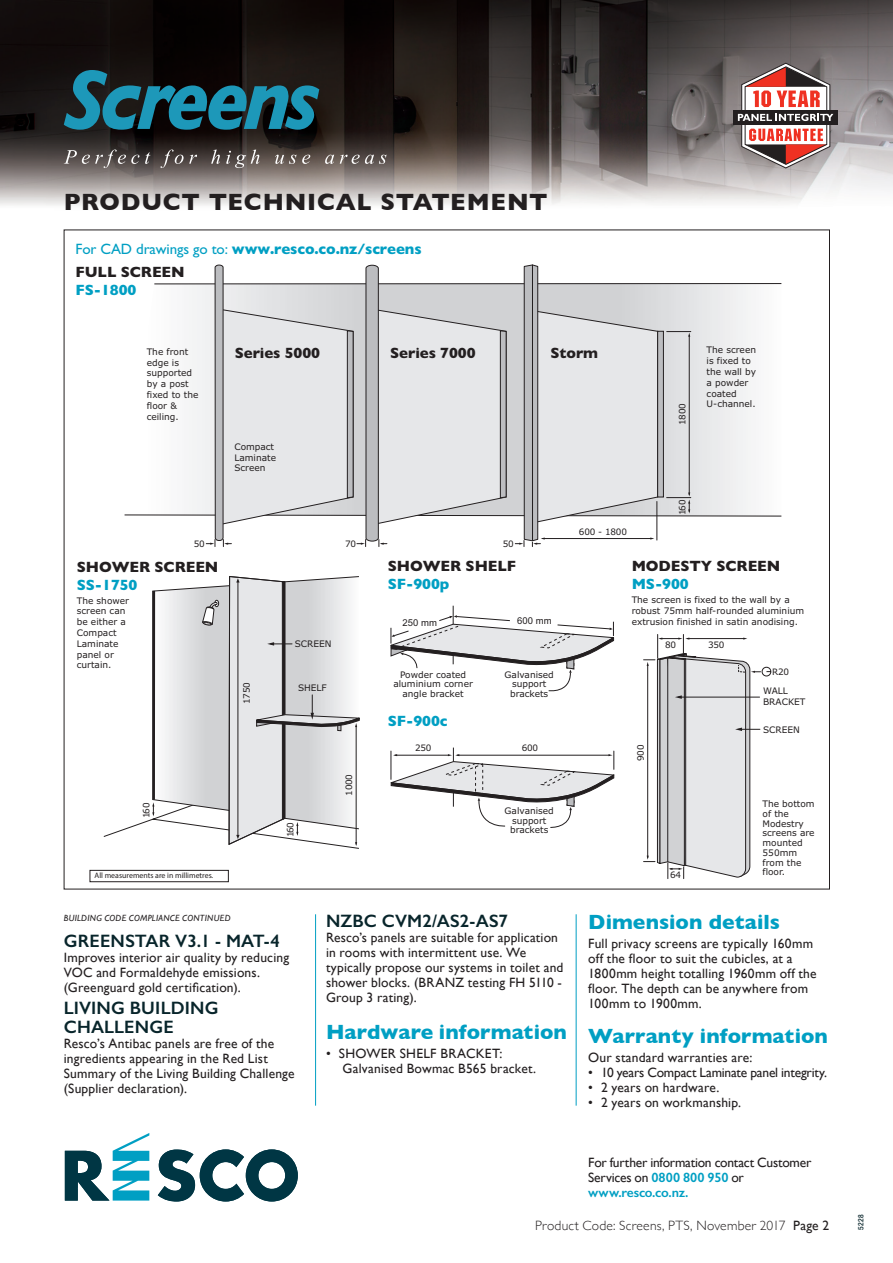
<style>
.page{position:relative;width:893px;height:1263px;background:#fff}
.page>*{position:absolute;margin:0;border:0;box-sizing:border-box;transform-origin:0 0}
.t1{font:700 24px "Gill Sans";letter-spacing:.03em;color:#231f20}
.t2{font:700 21px "Gill Sans";letter-spacing:.005em;color:#009fc3}
.t3{font:600 18px/18px "Gill Sans";letter-spacing:.005em;color:#08252b}
.t4{font:700 15px/23.1px "Gill Sans";letter-spacing:-.005em;color:#009fc3}
.t5{font:700 15px "Gill Sans";letter-spacing:-.005em;color:#231f20}
.t6{font:13.5px/15px "Gill Sans";letter-spacing:.01em;color:#231f20}
.t7{font:13.5px/15px "Gill Sans";letter-spacing:-.015em;color:#231f20}
.t8{font:300 13.5px "Gill Sans";letter-spacing:.02em;color:#231f20}
.t9{font:9.45px "Arial";color:#231f20}
.t10{font:9px/10.8px "Verdana";color:#231f20}
.t11{font:italic 9px "Gill Sans";letter-spacing:.03em;color:#231f20}
.t12{font:8.85px "Verdana";letter-spacing:-.03em;color:#231f20}
.t13{font:7.8px "Myriad Pro";color:#231f20}
.t14{font:500 condensed 7.5px "Helvetica Neue";color:#08252b}
.s1{font-weight:400}
.s2{color:#231f20}
.s3{font-weight:600;color:#009fc3}
</style>
<div class="page">
<img style="left:0;top:0;width:893px;height:206px">
<div style="left:733px;top:110px;width:105px;height:15px;background:#231f20"></div>
<svg style="left:738px;top:63px;width:95px;height:105px"></svg>
<svg style="left:64px;top:70px;width:255px;height:60px;background:#184e5d"></svg>
<svg style="left:64px;top:150px;width:75px;height:18px"></svg>
<svg style="left:145px;top:152px;width:5px;height:12px"></svg>
<svg style="left:160px;top:150px;width:37px;height:18px"></svg>
<svg style="left:211px;top:150px;width:9px;height:14px"></svg>
<svg style="left:226px;top:150px;width:34px;height:18px"></svg>
<svg style="left:275px;top:155px;width:35px;height:9px"></svg>
<svg style="left:325px;top:155px;width:9px;height:9px"></svg>
<svg style="left:340px;top:155px;width:46px;height:9px"></svg>
<svg style="left:65px;top:1133px;width:233px;height:68px"></svg>
<svg style="left:390px;top:606px;width:225px;height:86px"></svg>
<svg style="left:124px;top:283px;width:658px;height:234px"></svg>
<div style="left:658px;top:331px;width:5px;height:166px;background:#bcbdc0"></div>
<div style="left:657px;top:331px;width:7px;height:166px;border:1px solid #231f20"></div>
<hr style="left:689px;top:336px;width:1px;height:159px;background:#231f20">
<svg style="left:667px;top:331px;width:24px;height:6px"></svg>
<svg style="left:667px;top:492px;width:24px;height:21px"></svg>
<svg style="left:103px;top:576px;width:257px;height:273px"></svg>
<svg style="left:390px;top:747px;width:225px;height:81px"></svg>
<div style="left:90px;top:870px;width:139px;height:12px;border:1px solid #231f20"></div>
<svg style="left:644px;top:634px;width:127px;height:245px"></svg>
<svg style="left:206px;top:264px;width:301px;height:283px"></svg>
<svg style="left:515px;top:264px;width:143px;height:283px;background:#dbdbdd"></svg>
<hr style="left:315px;top:914px;width:1px;height:192px;background:#009fc3">
<hr style="left:576px;top:914px;width:1px;height:192px;background:#009fc3">
<h1 class="t1" style="left:64px;top:183px;width:485px">PRODUCT TECHNICAL STATEMENT</h1>
<p class="t4" style="left:76px;top:237px;width:348px"><span class="s1">For CAD drawings go to:</span> www.resco.co.nz/screens<br><span class="s2">FULL SCREEN</span></p>
<p class="t4" style="left:76px;top:278px;width:62px">FS-1800</p>
<p class="t10" style="left:147px;top:346px;width:53px">The front edge is supported by a post fixed to the floor &amp; ceiling.</p>
<p class="t5" style="left:235px;top:341px;width:87px">Series 5000</p>
<p class="t5" style="left:390px;top:341px;width:87px">Series 7000</p>
<p class="t5" style="left:551px;top:341px;width:49px">Storm</p>
<p class="t10" style="left:234px;top:441px;width:43px">Compact<br>Laminate<br>Screen</p>
<p class="t12" style="left:579px;top:526px;width:50px">600 - 1800</p>
<p class="t12" style="left:194px;top:538px;width:12px">50</p>
<p class="t12" style="left:345px;top:538px;width:12px">70</p>
<p class="t12" style="left:503px;top:538px;width:12px">50</p>
<p class="t12" style="left:676px;top:425px;width:23px;rotate:-90deg">1800</p>
<p class="t10" style="left:707px;top:345px;width:51px">The screen is fixed to the wall by a powder coated<br>U-channel.</p>
<p class="t12" style="left:676px;top:515px;width:17px;rotate:-90deg">160</p>
<p class="t5" style="left:77px;top:555px;width:143px">SHOWER SCREEN</p>
<p class="t4" style="left:77px;top:573px;width:62px">SS-1750</p>
<p class="t10" style="left:77px;top:595px;width:54px">The shower screen can be either a<br>Compact<br>Laminate panel or curtain.</p>
<p class="t12" style="left:241px;top:704px;width:23px;rotate:-90deg">1750</p>
<p class="t12" style="left:141px;top:818px;width:17px;rotate:-90deg">160</p>
<p class="t13" style="left:95px;top:871px;width:120px">All measurements are in millimetres.</p>
<p class="t10" style="left:295px;top:639px;width:38px">SCREEN</p>
<p class="t10" style="left:298px;top:682px;width:30px">SHELF</p>
<p class="t12" style="left:285px;top:837px;width:17px;rotate:-90deg">160</p>
<p class="t12" style="left:343px;top:796px;width:23px;rotate:-90deg">1000</p>
<p class="t5" style="left:388px;top:554px;width:130px">SHOWER SHELF</p>
<p class="t4" style="left:388px;top:572px;width:63px">SF-900p</p>
<p class="t9" style="left:403px;top:616px;width:36px">250 mm</p>
<p class="t9" style="left:517px;top:615px;width:36px">600 mm</p>
<p class="t10" style="left:393px;top:670px;width:81px;line-height:9.8px;text-align:center">Powder coated aluminium corner angle bracket</p>
<p class="t4" style="left:388px;top:709px;width:61px">SF-900c</p>
<p class="t10" style="left:505px;top:670px;width:51px;line-height:9.8px;text-align:center">Galvanised support brackets</p>
<p class="t12" style="left:415px;top:742px;width:18px">250</p>
<p class="t12" style="left:522px;top:742px;width:18px">600</p>
<p class="t10" style="left:505px;top:806px;width:51px;line-height:9.8px;text-align:center">Galvanised support brackets</p>
<p class="t11" style="left:64px;top:912px;width:168px">BUILDING CODE COMPLIANCE CONTINUED</p>
<h3 class="t3" style="left:64px;top:932px;width:218px">GREENSTAR V3.1 - MAT-4</h3>
<p class="t6" style="left:64px;top:950px;width:227px">Improves interior air quality by reducing<br>VOC and Formaldehyde emissions. (Greenguard gold certification).</p>
<h3 class="t3" style="left:64px;top:999px;width:156px">LIVING BUILDING<br>CHALLENGE</h3>
<p class="t6" style="left:64px;top:1035px;width:232px">Resco’s Antibac panels are free of the ingredients appearing in the Red List Summary of the Living Building Challenge (Supplier declaration).</p>
<h3 class="t3" style="left:326px;top:912px;width:183px">NZBC CVM2/AS2-AS7</h3>
<p class="t6" style="left:326px;top:930px;width:239px">Resco’s panels are suitable for application in rooms with intermittent use. We typically propose our systems in toilet and shower blocks. (BRANZ testing FH 5110 - Group 3 rating).</p>
<h2 class="t2" style="left:326px;top:1015px;width:242px">Hardware information</h2>
<p class="t6" style="left:342px;top:1045px;width:195px;text-indent:-17px">• SHOWER SHELF BRACKET:<br>Galvanised Bowmac B565 bracket.</p>
<p class="t5" style="left:632px;top:554px;width:150px">MODESTY SCREEN</p>
<p class="t4" style="left:632px;top:572px;width:59px">MS-900</p>
<p class="t10" style="left:632px;top:595px;width:174px">The screen is fixed to the wall by a robust 75mm half-rounded aluminium extrusion finished in satin anodising.</p>
<p class="t12" style="left:665px;top:639px;width:12px">80</p>
<p class="t12" style="left:708px;top:639px;width:18px">350</p>
<p class="t12" style="left:635px;top:761px;width:18px;rotate:-90deg">900</p>
<p class="t12" style="left:670px;top:869px;width:12px">64</p>
<p class="t12" style="left:772px;top:666px;width:18px">R20</p>
<p class="t10" style="left:763px;top:685px;width:44px">WALL<br>BRACKET</p>
<p class="t10" style="left:763px;top:724px;width:38px">SCREEN</p>
<p class="t10" style="left:762px;top:799px;width:54px;line-height:9.8px">The bottom of the<br>Modestry screens are mounted<br>550mm from the floor.</p>
<h2 class="t2" style="left:588px;top:905px;width:193px">Dimension details</h2>
<p class="t6" style="left:588px;top:936px;width:230px">Full privacy screens are typically 160mm off the floor to suit the cubicles, at a 1800mm height totalling 1960mm off the floor. The depth can be anywhere from 100mm to 1900mm.</p>
<h2 class="t2" style="left:588px;top:1019px;width:241px">Warranty information</h2>
<p class="t6" style="left:588px;top:1050px;width:166px">Our standard warranties are:</p>
<p class="t7" style="left:588px;top:1065px;width:240px">• 10 years Compact Laminate panel integrity.</p>
<p class="t6" style="left:588px;top:1080px;width:133px">• 2 years on hardware.</p>
<p class="t6" style="left:588px;top:1095px;width:154px">• 2 years on workmanship.</p>
<p class="t7" style="left:588px;top:1155px;width:225px">For further information contact Customer<br>Services on <span class="s3">0800 800 950</span> or <span class="s3">www.resco.co.nz.</span></p>
<p class="t8" style="left:535px;top:1215px;width:296px">Product Code: Screens, PTS, November 2017 <span class="s1">Page 2</span></p>
<p class="t14" style="left:856px;top:1230px;width:17px;rotate:-90deg">5228</p>
</div>
